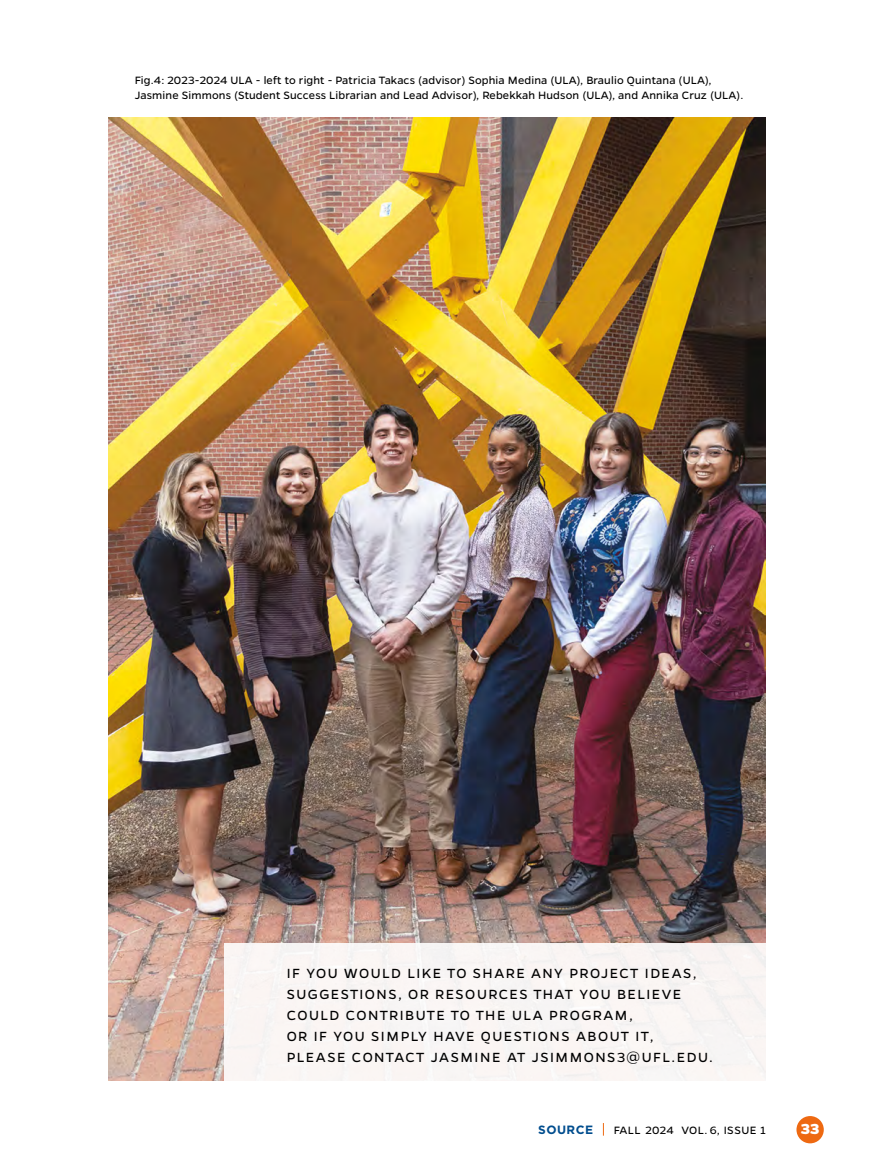
<style>
.page{position:relative;width:878px;height:1175px;background:#fff}
.page>*{position:absolute;margin:0;border:0;box-sizing:border-box;transform-origin:0 0}
.t1{font:800 16.5px "Gentona";color:#fff}
.Normal__Web{font:15px/21px "Gentona";letter-spacing:.095em;color:#000}
.t2{font:12px/15px "Gentona";letter-spacing:.01em;color:#000}
.t3{font:12px "Gentona";letter-spacing:.035em;color:#000}
.t4{font:700 12px "Gotham";letter-spacing:.04em;color:#004d8e}
</style>
<div class="page">
<div style="left:796px;top:1116px;width:27px;height:27px;background:#ee6911;border-radius:50%"></div>
<svg style="left:603px;top:1123px;width:1px;height:12px"></svg>
<img style="left:108px;top:118px;width:657px;height:962px">
<div style="left:225px;top:943px;width:554px;height:159px;background:#faf5f4"></div>
<h5 class="t2" style="left:135px;top:72px;width:610px">Fig.4: 2023-2024 ULA - left to right - Patricia Takacs (advisor) Sophia Medina (ULA), Braulio Quintana (ULA),<br>Jasmine Simmons (Student Success Librarian and Lead Advisor), Rebekkah Hudson (ULA), and Annika Cruz (ULA).</h5>
<p class="Normal__Web" style="left:287px;top:962px;width:427px">IF YOU WOULD LIKE TO SHARE ANY PROJECT IDEAS, SUGGESTIONS, OR RESOURCES THAT YOU BELIEVE COULD CONTRIBUTE TO THE ULA PROGRAM,<br>OR IF YOU SIMPLY HAVE QUESTIONS ABOUT IT, PLEASE CONTACT JASMINE AT JSIMMONS3@UFL.EDU.</p>
<p class="t4" style="left:538px;top:1121px;width:56px">SOURCE</p>
<p class="t3" style="left:613px;top:1123px;width:154px">FALL 2024 VOL. 6, ISSUE 1</p>
<h1 class="t1" style="left:800px;top:1119px;width:20px">33</h1>
</div>
